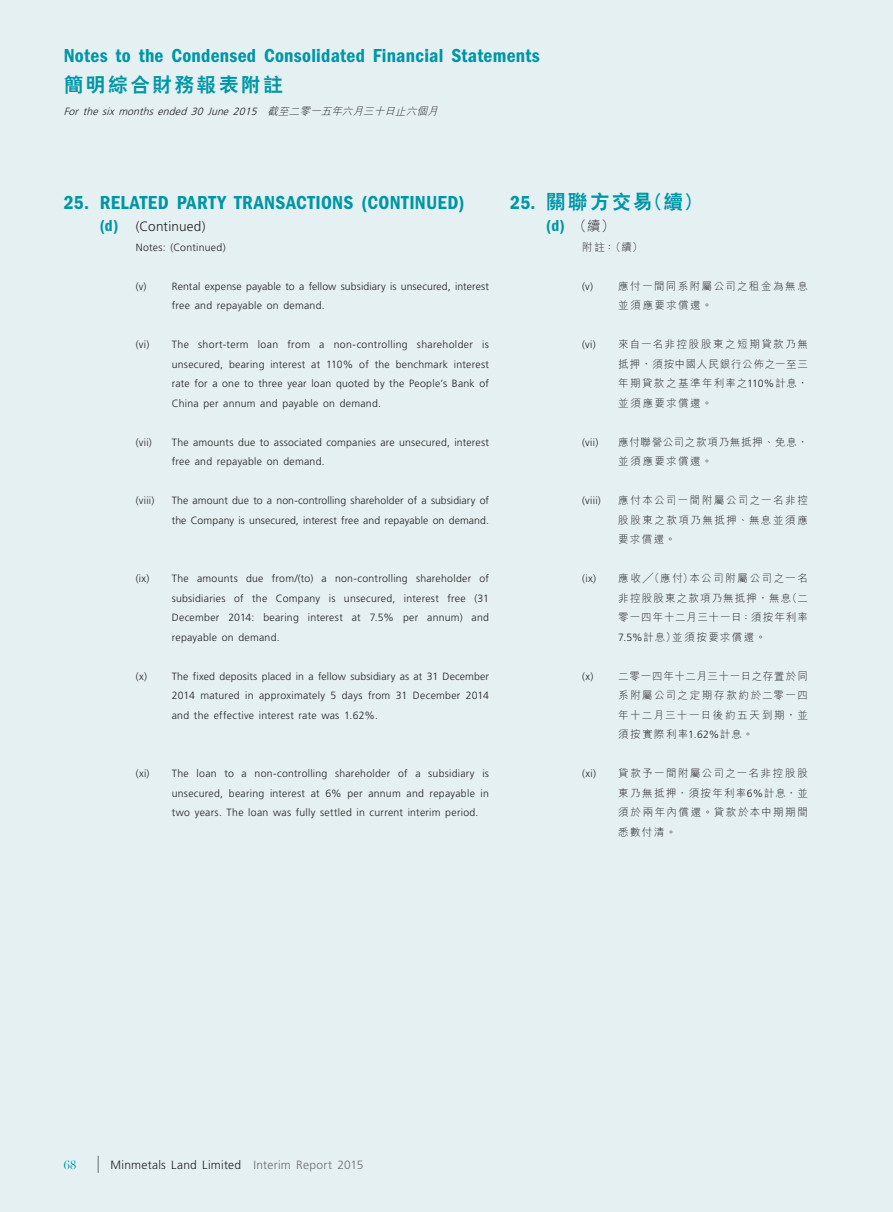
<style>
.page{position:relative;width:893px;height:1212px;background:#e5f0f3}
.page>*{position:absolute;margin:0;border:0;box-sizing:border-box;transform-origin:0 0}
._03_H1{font:19.5px "ITC Franklin Gothic Std Dm Cd";letter-spacing:.015em;color:#0096a5}
._03_H1-2{font:800 19.5px "C Hei 2 HK";letter-spacing:.14em;color:#0096a5}
._08____IN2{font:16.5px "ITC Franklin Gothic Std Dm Cd";color:#0096a5}
._08____IN2-2{font:300 13.5px "Frutiger LT Std";letter-spacing:.015em;color:#231f20}
.t1{font:300 12px "Frutiger LT Std";letter-spacing:.02em;color:#231f20}
.t2{font:12px "Didot LT Std";color:#0096a5}
._23_______IN4__Note{font:300 10.5px/19.5px "Frutiger LT Std";letter-spacing:.02em;color:#231f20;text-align:justify}
._23_______IN4__Note-2{font:300 10.5px/19.5px "M Hei HK";letter-spacing:.13em;color:#231f20;text-align:justify}
.t3{font:italic 300 10.5px "Frutiger LT Std";color:#231f20}
._23_______IN4__Note-3{font:300 10.5px/19.5px "M Hei HK";letter-spacing:.08em;color:#231f20}
.s1{font-family:"M Hei HK"}
.s2{font-family:"ITC Franklin Gothic Std Dm Cd";font-weight:400;font-size:16.5px;color:#0096a5}
.s3{font-family:"ITC Franklin Gothic Std Dm Cd";font-weight:400}
.s4{font-family:"M Hei HK";font-weight:300;font-size:13.5px;color:#231f20}
.s5{font-family:"Frutiger LT Std"}
.s6{color:#6c6d70}
</style>
<div class="page">
<svg style="left:98px;top:1156px;width:1px;height:17px"></svg>
<h1 class="_03_H1" style="left:64px;top:44px;width:477px">Notes to the Condensed Consolidated Financial Statements</h1>
<h1 class="_03_H1-2" style="left:64px;top:72px;width:221px">簡明綜合財務報表附註</h1>
<p class="t3" style="left:64px;top:105px;width:379px">For the six months ended 30 June 2015 <span class="s1">截至二零一五年六月三十日止六個月</span></p>
<p class="_03_H1" style="left:64px;top:191px;width:402px">25. RELATED PARTY TRANSACTIONS (CONTINUED)</p>
<p class="_08____IN2-2" style="left:100px;top:219px;width:107px"><span class="s2">(d)</span> (Continued)</p>
<p class="_23_______IN4__Note" style="left:136px;top:238px;width:91px">Notes: (Continued)</p>
<p class="_23_______IN4__Note" style="left:136px;top:277px;width:12px">(v)</p>
<p class="_23_______IN4__Note" style="left:172px;top:277px;width:319px">Rental expense payable to a fellow subsidiary is unsecured, interest free and repayable on demand.</p>
<p class="_23_______IN4__Note" style="left:136px;top:335px;width:15px">(vi)</p>
<p class="_23_______IN4__Note" style="left:172px;top:335px;width:319px">The short-term loan from a non-controlling shareholder is unsecured, bearing interest at 110% of the benchmark interest rate for a one to three year loan quoted by the People’s Bank of China per annum and payable on demand.</p>
<p class="_23_______IN4__Note" style="left:136px;top:433px;width:18px">(vii)</p>
<p class="_23_______IN4__Note" style="left:172px;top:433px;width:319px">The amounts due to associated companies are unsecured, interest free and repayable on demand.</p>
<p class="_23_______IN4__Note" style="left:136px;top:491px;width:20px">(viii)</p>
<p class="_23_______IN4__Note" style="left:172px;top:491px;width:319px">The amount due to a non-controlling shareholder of a subsidiary of the Company is unsecured, interest free and repayable on demand.</p>
<p class="_23_______IN4__Note" style="left:136px;top:569px;width:15px">(ix)</p>
<p class="_23_______IN4__Note" style="left:172px;top:569px;width:319px">The amounts due from/(to) a non-controlling shareholder of subsidiaries of the Company is unsecured, interest free (31<br>December 2014: bearing interest at 7.5% per annum) and repayable on demand.</p>
<p class="_23_______IN4__Note" style="left:172px;top:667px;width:319px;text-indent:-36px">(x) The fixed deposits placed in a fellow subsidiary as at 31 December 2014 matured in approximately 5 days from 31 December 2014 and the effective interest rate was 1.62%.</p>
<p class="_23_______IN4__Note" style="left:136px;top:764px;width:15px">(xi)</p>
<p class="_23_______IN4__Note" style="left:172px;top:764px;width:319px">The loan to a non-controlling shareholder of a subsidiary is unsecured, bearing interest at 6% per annum and repayable in two years. The loan was fully settled in current interim period.</p>
<p class="_03_H1-2" style="left:510px;top:188px;width:194px"><span class="s3">25.</span> 關聯方交易（續）</p>
<p class="_08____IN2" style="left:546px;top:216px;width:70px">(d) <span class="s4">（續）</span></p>
<p class="_23_______IN4__Note-2" style="left:582px;top:237px;width:62px">附註：（續）</p>
<p class="_23_______IN4__Note" style="left:582px;top:277px;width:12px">(v)</p>
<p class="_23_______IN4__Note-2" style="left:618px;top:276px;width:191px">應付一間同系附屬公司之租金為無息並須應要求償還。</p>
<p class="_23_______IN4__Note" style="left:582px;top:335px;width:15px">(vi)</p>
<p class="_23_______IN4__Note-2" style="left:618px;top:334px;width:191px">來自一名非控股股東之短期貸款乃無抵押，須按中國人民銀行公佈之一至三年期貸款之基準年利率之<span class="s5">110%</span>計息，並須應要求償還。</p>
<p class="_23_______IN4__Note" style="left:582px;top:433px;width:18px">(vii)</p>
<p class="_23_______IN4__Note-3" style="left:618px;top:432px;width:191px">應付聯營公司之款項乃無抵押、免息，並須應要求償還。</p>
<p class="_23_______IN4__Note" style="left:582px;top:491px;width:20px">(viii)</p>
<p class="_23_______IN4__Note-2" style="left:618px;top:490px;width:191px">應付本公司一間附屬公司之一名非控股股東之款項乃無抵押、無息並須應要求償還。</p>
<p class="_23_______IN4__Note" style="left:582px;top:569px;width:15px">(ix)</p>
<p class="_23_______IN4__Note-2" style="left:618px;top:568px;width:191px">應收╱（應付）本公司附屬公司之一名非控股股東之款項乃無抵押，無息（二零一四年十二月三十一日：須按年利率<span class="s5">7.5%</span>計息）並須按要求償還。</p>
<p class="_23_______IN4__Note-2" style="left:618px;top:666px;width:191px;text-indent:-36px"><span class="s5">(x)</span> 二零一四年十二月三十一日之存置於同系附屬公司之定期存款約於二零一四年十二月三十一日後約五天到期，並須按實際利率<span class="s5">1.62%</span>計息。</p>
<p class="_23_______IN4__Note" style="left:582px;top:764px;width:15px">(xi)</p>
<p class="_23_______IN4__Note-2" style="left:618px;top:763px;width:191px">貸款予一間附屬公司之一名非控股股東乃無抵押，須按年利率<span class="s5">6%</span>計息，並須於兩年內償還。貸款於本中期期間悉數付清。</p>
<p class="t2" style="left:64px;top:1158px;width:14px">68</p>
<p class="t1" style="left:111px;top:1158px;width:254px">Minmetals Land Limited <span class="s6">Interim Report 2015</span></p>
</div>
